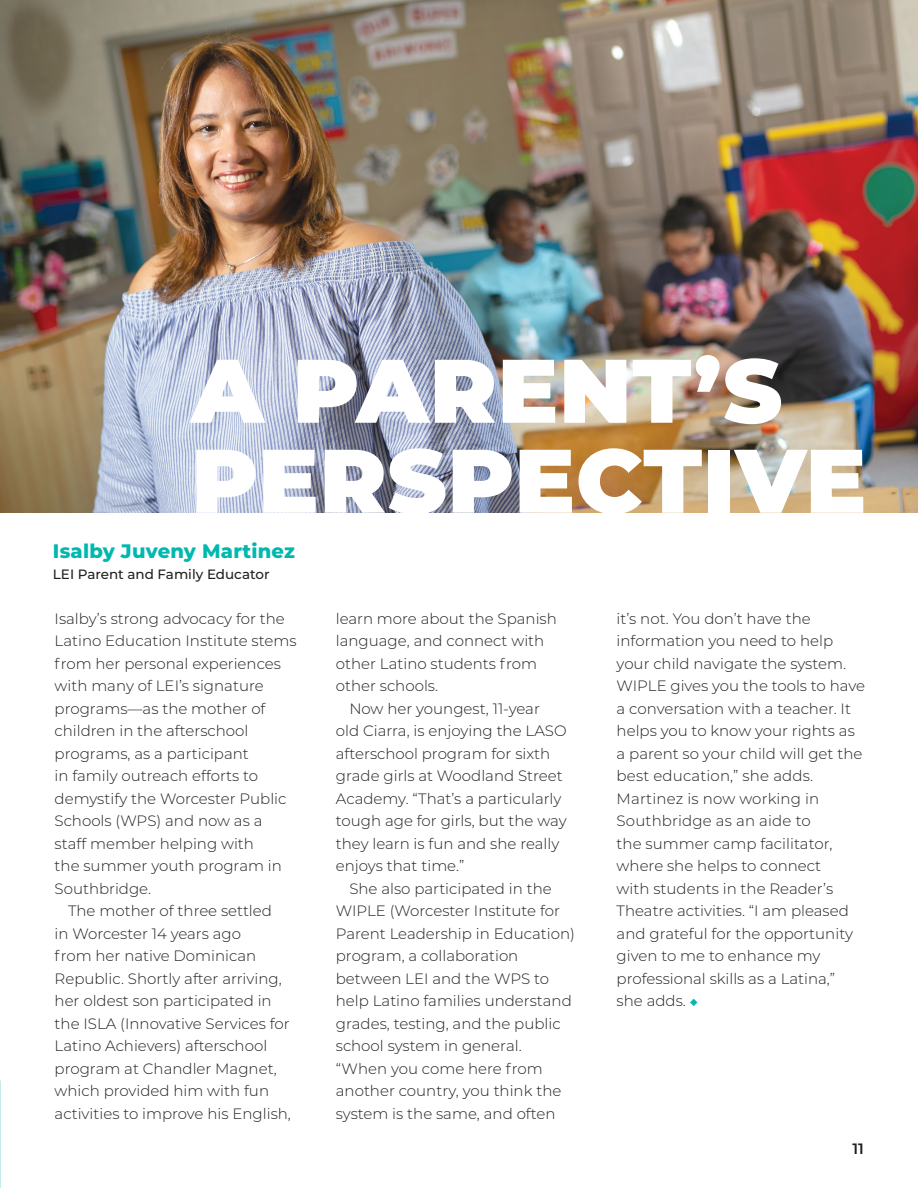
<style>
.page{position:relative;width:918px;height:1188px;background:#fff}
.page>*{position:absolute;margin:0;border:0;box-sizing:border-box;transform-origin:0 0}
.head{font:900 90px/90px "Montserrat";letter-spacing:.01em;color:#fff}
.t1{font:800 19.5px "Montserrat";letter-spacing:.01em;color:#00b8af}
.copy{font:300 15px/22.5px "Montserrat";color:#231f20}
.t2{font:600 15px "Montserrat";color:#231f20}
.copy-2{font:500 13.5px "Montserrat";color:#231f20}
.s1{font-size:13.5px;color:#00b8af}
</style>
<div class="page">
<img style="left:0;top:0;width:918px;height:513px">
<p class="head" style="left:191px;top:340px;width:677px">A PARENT’S<br>PERSPECTIVE</p>
<p class="t1" style="left:53px;top:537px;width:244px">Isalby Juveny Martinez</p>
<p class="copy-2" style="left:53px;top:565px;width:218px">LEI Parent and Family Educator</p>
<p class="copy" style="left:55px;top:607px;width:243px">Isalby’s strong advocacy for the<br>Latino Education Institute stems from her personal experiences with many of LEI’s signature programs—as the mother of children in the afterschool programs, as a participant<br>in family outreach efforts to demystify the Worcester Public<br>Schools (WPS) and now as a staff member helping with<br>the summer youth program in<br>Southbridge.</p>
<p class="copy" style="left:55px;top:899px;width:238px;text-indent:14px">The mother of three settled<br>in Worcester 14 years ago<br>from her native Dominican<br>Republic. Shortly after arriving, her oldest son participated in the ISLA (Innovative Services for<br>Latino Achievers) afterschool program at Chandler Magnet, which provided him with fun activities to improve his English,</p>
<p class="copy" style="left:617px;top:607px;width:250px">it’s not. You don’t have the information you need to help your child navigate the system.<br>WIPLE gives you the tools to have a conversation with a teacher. It helps you to know your rights as a parent so your child will get the best education,” she adds.</p>
<p class="copy" style="left:617px;top:787px;width:238px">Martinez is now working in<br>Southbridge as an aide to<br>the summer camp facilitator, where she helps to connect with students in the Reader’s<br>Theatre activities. “I am pleased and grateful for the opportunity given to me to enhance my professional skills as a Latina,”</p>
<p class="copy" style="left:617px;top:989px;width:83px">she adds. <span class="s1">◆</span></p>
<p class="copy" style="left:336px;top:607px;width:223px">learn more about the Spanish language, and connect with other Latino students from other schools.</p>
<p class="copy" style="left:336px;top:697px;width:232px;text-indent:14px">Now her youngest, 11-year old Ciarra, is enjoying the LASO afterschool program for sixth grade girls at Woodland Street<br>Academy. “That’s a particularly tough age for girls, but the way they learn is fun and she really enjoys that time.”</p>
<p class="copy" style="left:336px;top:877px;width:241px;text-indent:14px">She also participated in the<br>WIPLE (Worcester Institute for<br>Parent Leadership in Education) program, a collaboration between LEI and the WPS to help Latino families understand grades, testing, and the public school system in general.</p>
<p class="copy" style="left:336px;top:1057px;width:227px">“When you come here from another country, you think the system is the same, and often</p>
<p class="t2" style="left:852px;top:1138px;width:13px">11</p>
</div>
